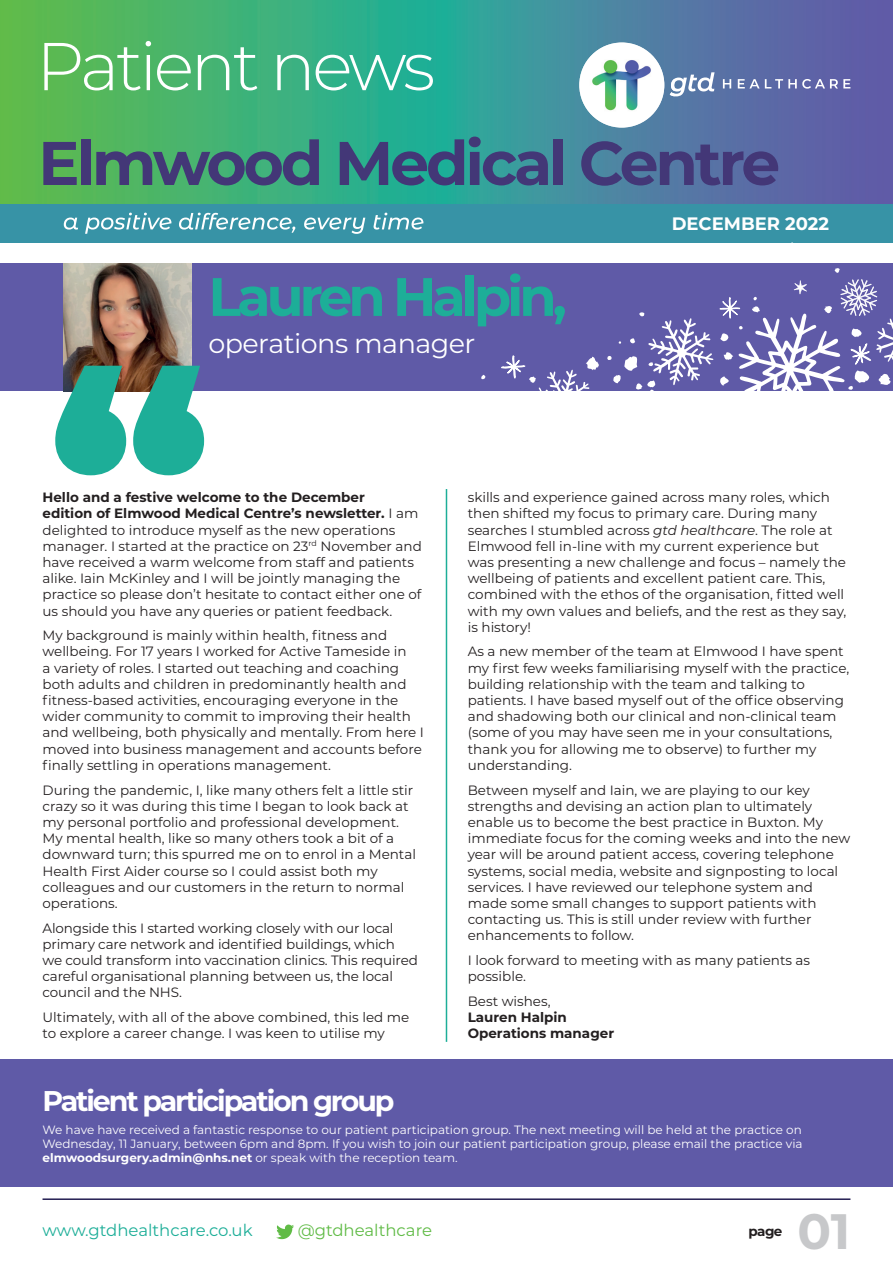
<style>
.page{position:relative;width:893px;height:1263px;background:#fff}
.page>*{position:absolute;margin:0;border:0;box-sizing:border-box;transform-origin:0 0}
.t1{font:300 67.5px "Montserrat";letter-spacing:-.05em;color:#fff}
.t2{font:700 61.5px "Montserrat";letter-spacing:-.05em;color:#433777}
.t3{font:700 54px "Montserrat";letter-spacing:-.075em;color:#1dae98}
.t4{font:700 49.65px "Montserrat";color:#c7c8ca}
.t5{font:700 28.5px "Montserrat";letter-spacing:-.075em;color:#fff}
.t6{font:27px "Montserrat";letter-spacing:-.02em;color:#fff}
.t7{font:700 18px "Montserrat";color:#fff}
.t8{font:16.5px "Montserrat";color:#1dae98}
.t9{font:16.5px "Montserrat";color:#60bb46}
.t10{font:13.5px/16.2px "Montserrat";color:#231f20}
.t11{font:700 13.5px/16.2px "Montserrat";color:#231f20}
.t12{font:12px/14.4px "Montserrat";color:#fff;text-align:justify}
.s1{font-weight:700}
.s2{font-style:italic}
</style>
<div class="page">
<img style="left:0;top:0;width:893px;height:204px">
<svg style="left:723px;top:79px;width:8px;height:9px"></svg>
<svg style="left:738px;top:79px;width:112px;height:10px"></svg>
<svg style="left:670px;top:72px;width:45px;height:24px"></svg>
<img style="left:579px;top:43px;width:85px;height:85px;border-radius:43px">
<div style="left:0;top:204px;width:893px;height:38px;background:#3793a6"></div>
<svg style="left:64px;top:218px;width:14px;height:12px"></svg>
<svg style="left:85px;top:213px;width:86px;height:21px"></svg>
<svg style="left:179px;top:213px;width:116px;height:20px"></svg>
<svg style="left:304px;top:218px;width:61px;height:16px"></svg>
<svg style="left:374px;top:213px;width:49px;height:17px"></svg>
<hr style="left:43px;top:1198px;width:807px;height:2px;background:#241e52">
<svg style="left:276px;top:1224px;width:18px;height:15px"></svg>
<div style="left:0;top:264px;width:893px;height:127px;background:#5f5aa7"></div>
<hr style="left:446px;top:489px;width:1px;height:553px;background:#1dae98">
<svg style="left:835px;top:268px;width:5px;height:5px"></svg>
<svg style="left:481px;top:279px;width:412px;height:112px"></svg>
<img style="left:64px;top:264px;width:127px;height:102px">
<div style="left:538px;top:308px;width:73px;height:46px;background:#5f5aa7"></div>
<svg style="left:55px;top:366px;width:149px;height:109px"></svg>
<div style="left:0;top:1059px;width:446px;height:127px;background:#5f5aa7"></div>
<div style="left:446px;top:1059px;width:447px;height:127px;background:#5f5aa7"></div>
<h1 class="t1" style="left:36px;top:20px;width:401px">Patient news</h1>
<h2 class="t2" style="left:38px;top:119px;width:743px">Elmwood Medical Centre</h2>
<h3 class="t3" style="left:208px;top:258px;width:360px">Lauren Halpin,</h3>
<h3 class="t6" style="left:208px;top:325px;width:269px">operations manager</h3>
<h3 class="t7" style="left:672px;top:211px;width:159px">DECEMBER 2022</h3>
<p class="t10" style="left:43px;top:489px;width:381px"><span class="s1">Hello and a festive welcome to the December<br>edition of Elmwood Medical Centre’s newsletter.</span> I am delighted to introduce myself as the new operations manager. I started at the practice on 23<sup>rd</sup> November and have received a warm welcome from staff and patients alike. Iain McKinley and I will be jointly managing the practice so please don’t hesitate to contact either one of us should you have any queries or patient feedback.</p>
<p class="t10" style="left:43px;top:627px;width:383px">My background is mainly within health, fitness and wellbeing. For 17 years I worked for Active Tameside in<br>a variety of roles. I started out teaching and coaching both adults and children in predominantly health and fitness-based activities, encouraging everyone in the wider community to commit to improving their health and wellbeing, both physically and mentally. From here I moved into business management and accounts before finally settling in operations management.</p>
<p class="t10" style="left:43px;top:781px;width:375px">During the pandemic, I, like many others felt a little stir crazy so it was during this time I began to look back at my personal portfolio and professional development.<br>My mental health, like so many others took a bit of a downward turn; this spurred me on to enrol in a Mental Health First Aider course so I could assist both my colleagues and our customers in the return to normal operations.</p>
<p class="t10" style="left:43px;top:919px;width:377px">Alongside this I started working closely with our local primary care network and identified buildings, which we could transform into vaccination clinics. This required careful organisational planning between us, the local council and the NHS.</p>
<p class="t10" style="left:43px;top:1009px;width:368px">Ultimately, with all of the above combined, this led me to explore a career change. I was keen to utilise my</p>
<p class="t10" style="left:468px;top:489px;width:380px">skills and experience gained across many roles, which then shifted my focus to primary care. During many searches I stumbled across <span class="s2">gtd healthcare</span>. The role at Elmwood fell in-line with my current experience but was presenting a new challenge and focus – namely the wellbeing of patients and excellent patient care. This, combined with the ethos of the organisation, fitted well with my own values and beliefs, and the rest as they say, is history!</p>
<p class="t10" style="left:468px;top:643px;width:383px">As a new member of the team at Elmwood I have spent my first few weeks familiarising myself with the practice, building relationship with the team and talking to patients. I have based myself out of the office observing and shadowing both our clinical and non-clinical team (some of you may have seen me in your consultations, thank you for allowing me to observe) to further my understanding.</p>
<p class="t10" style="left:468px;top:781px;width:384px">Between myself and Iain, we are playing to our key strengths and devising an action plan to ultimately enable us to become the best practice in Buxton. My immediate focus for the coming weeks and into the new year will be around patient access, covering telephone systems, social media, website and signposting to local services. I have reviewed our telephone system and made some small changes to support patients with contacting us. This is still under review with further enhancements to follow.</p>
<p class="t10" style="left:468px;top:952px;width:344px">I look forward to meeting with as many patients as possible.</p>
<p class="t10" style="left:468px;top:993px;width:84px">Best wishes,</p>
<p class="t11" style="left:468px;top:1008px;width:148px">Lauren Halpin<br>Operations manager</p>
<h3 class="t5" style="left:43px;top:1080px;width:353px">Patient participation group</h3>
<p class="t12" style="left:43px;top:1121px;width:762px">We have have received a fantastic response to our patient participation group. The next meeting will be held at the practice on Wednesday, 11 January, between 6pm and 8pm. If you wish to join our patient participation group, please email the practice via <span class="s1">elmwoodsurgery.admin@nhs.net</span> or speak with the reception team.</p>
<p class="t8" style="left:43px;top:1219px;width:212px">www.gtdhealthcare.co.uk</p>
<p class="t9" style="left:298px;top:1219px;width:136px">@gtdhealthcare</p>
<h3 class="t4" style="left:797px;top:1195px;width:54px">01</h3>
<p class="t11" style="left:748px;top:1222px;width:35px">page</p>
</div>
